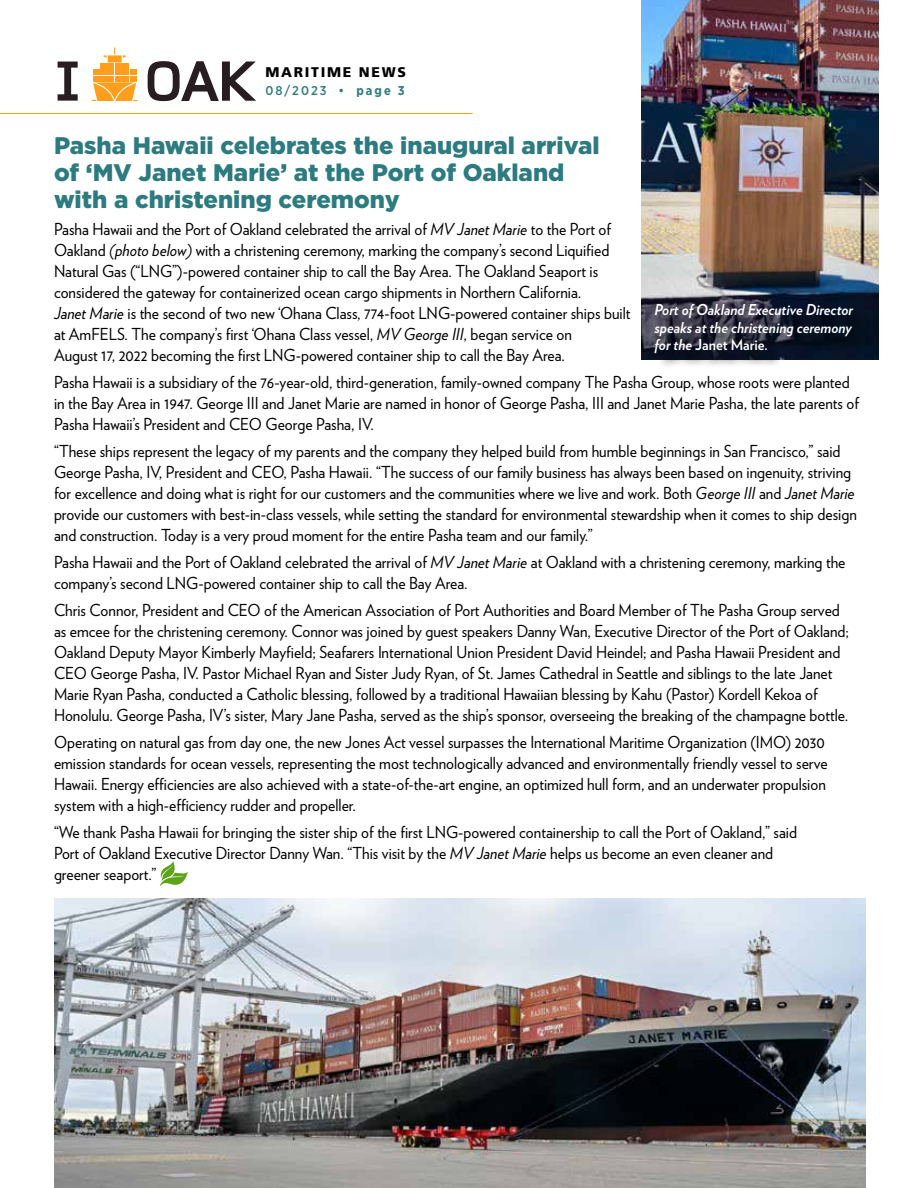
<style>
.page{position:relative;width:918px;height:1188px;background:#fff}
.page>*{position:absolute;margin:0;border:0;box-sizing:border-box;transform-origin:0 0}
.t1{font:900 24px/27px "Gotham";color:#2c7b80}
.t2{font:16.5px/21px "Verlag";color:#000;scale:.95 1}
.t3{font:italic 700 15px/17.2px "Verlag";color:#fff;text-align:justify;scale:.95 1}
.t4{font:900 14.1px "Frutiger LT Std";letter-spacing:.12em;color:#000}
.t5{font:500 12.75px "Gotham Narrow";letter-spacing:.16em;color:#2c7b80}
.s1{font-weight:700}
.s2{font-style:italic}
.s3{font-style:normal}
</style>
<div class="page">
<img style="left:641px;top:0;width:238px;height:360px">
<div style="left:658px;top:306px;width:213px;height:65px;background:#000;opacity:.75"></div>
<svg style="left:58px;top:62px;width:20px;height:39px"></svg>
<svg style="left:148px;top:61px;width:108px;height:40px"></svg>
<svg style="left:92px;top:47px;width:46px;height:54px"></svg>
<hr style="left:0;top:113px;width:472px;height:1px;background:#ff9e18">
<svg style="left:160px;top:861px;width:28px;height:25px"></svg>
<img style="left:55px;top:899px;width:811px;height:289px">
<p class="t4" style="left:266px;top:63px;width:142px">MARITIME NEWS</p>
<p class="t5" style="left:266px;top:82px;width:141px">08/2023 • <span class="s1">page 3</span></p>
<h1 class="t1" style="left:54px;top:132px;width:547px">Pasha Hawaii celebrates the inaugural arrival of ‘MV Janet Marie’ at the Port of Oakland with a christening ceremony</h1>
<p class="t2" style="left:54px;top:218px;width:608px">Pasha Hawaii and the Port of Oakland celebrated the arrival of <span class="s2">MV Janet Marie</span> to the Port of Oakland <span class="s2">(photo below)</span> with a christening ceremony, marking the company’s second Liquified Natural Gas (“LNG”)-powered container ship to call the Bay Area. The Oakland Seaport is considered the gateway for containerized ocean cargo shipments in Northern California.<br><span class="s2">Janet Marie</span> is the second of two new ‘Ohana Class, 774-foot LNG-powered container ships built at AmFELS. The company’s first ‘Ohana Class vessel, <span class="s2">MV George III</span>, began service on<br>August 17, 2022 becoming the first LNG-powered container ship to call the Bay Area.</p>
<p class="t2" style="left:54px;top:371px;width:849px">Pasha Hawaii is a subsidiary of the 76-year-old, third-generation, family-owned company The Pasha Group, whose roots were planted in the Bay Area in 1947. George III and Janet Marie are named in honor of George Pasha, III and Janet Marie Pasha, the late parents of<br>Pasha Hawaii’s President and CEO George Pasha, IV.</p>
<p class="t2" style="left:54px;top:440px;width:847px">“These ships represent the legacy of my parents and the company they helped build from humble beginnings in San Francisco,” said George Pasha, IV, President and CEO, Pasha Hawaii. “The success of our family business has always been based on ingenuity, striving for excellence and doing what is right for our customers and the communities where we live and work. Both <span class="s2">George III</span> and <span class="s2">Janet Marie </span>provide our customers with best-in-class vessels, while setting the standard for environmental stewardship when it comes to ship design and construction. Today is a very proud moment for the entire Pasha team and our family.”</p>
<p class="t2" style="left:54px;top:551px;width:835px">Pasha Hawaii and the Port of Oakland celebrated the arrival of <span class="s2">MV Janet Marie</span> at Oakland with a christening ceremony, marking the company’s second LNG-powered container ship to call the Bay Area.</p>
<p class="t2" style="left:54px;top:599px;width:838px">Chris Connor, President and CEO of the American Association of Port Authorities and Board Member of The Pasha Group served as emcee for the christening ceremony. Connor was joined by guest speakers Danny Wan, Executive Director of the Port of Oakland; Oakland Deputy Mayor Kimberly Mayfield; Seafarers International Union President David Heindel; and Pasha Hawaii President and CEO George Pasha, IV. Pastor Michael Ryan and Sister Judy Ryan, of St. James Cathedral in Seattle and siblings to the late Janet Marie Ryan Pasha, conducted a Catholic blessing, followed by a traditional Hawaiian blessing by Kahu (Pastor) Kordell Kekoa of Honolulu. George Pasha, IV’s sister, Mary Jane Pasha, served as the ship’s sponsor, overseeing the breaking of the champagne bottle.</p>
<p class="t2" style="left:54px;top:731px;width:816px">Operating on natural gas from day one, the new Jones Act vessel surpasses the International Maritime Organization (IMO) 2030 emission standards for ocean vessels, representing the most technologically advanced and environmentally friendly vessel to serve Hawaii. Energy efficiencies are also achieved with a state-of-the-art engine, an optimized hull form, and an underwater propulsion system with a high-efficiency rudder and propeller.</p>
<p class="t2" style="left:54px;top:821px;width:784px">“We thank Pasha Hawaii for bringing the sister ship of the first LNG-powered containership to call the Port of Oakland,” said<br>Port of Oakland Executive Director Danny Wan. “This visit by the <span class="s2">MV Janet Marie</span> helps us become an even cleaner and greener seaport.”</p>
<p class="t3" style="left:654px;top:301px;width:211px">Port of Oakland Executive Director speaks at the christening ceremony for the <span class="s3">Janet Marie</span>.</p>
</div>
